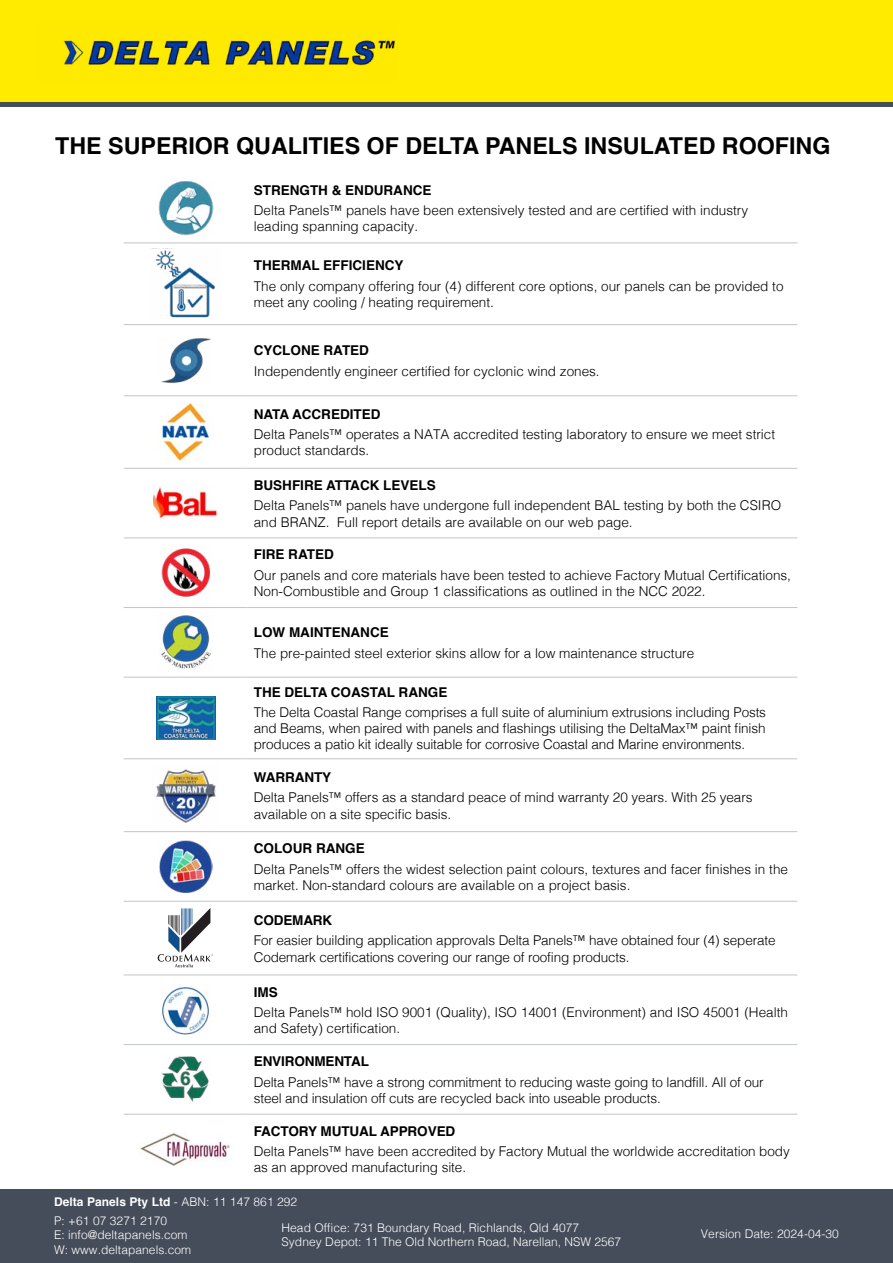
<style>
.page{position:relative;width:893px;height:1263px;background:#fff}
.page>*{position:absolute;margin:0;border:0;box-sizing:border-box;transform-origin:0 0}
.t1{font:700 23.25px "Helvetica";color:#000}
.t2{font:300 13.5px/16.2px "Helvetica";color:#000}
.t3{font:700 13.5px "Helvetica";color:#000}
.t4{font:300 12px/14.4px "Helvetica";letter-spacing:.005em;color:#fff}
.s1{font-weight:700}
</style>
<div class="page">
<div style="left:0;top:0;width:893px;height:104px;background:#feeb00"></div>
<div style="left:0;top:102px;width:893px;height:5px;background:#464d5b"></div>
<img style="left:64px;top:40px;width:331px;height:27px">
<div style="left:0;top:1188px;width:893px;height:75px;background:#464d5a"></div>
<hr style="left:124px;top:242px;width:124px;height:1px;background:#c1c6c7">
<hr style="left:248px;top:242px;width:549px;height:1px;background:#c1c6c7">
<hr style="left:124px;top:324px;width:124px;height:1px;background:#c1c6c7">
<hr style="left:248px;top:324px;width:549px;height:1px;background:#c1c6c7">
<hr style="left:124px;top:395px;width:124px;height:1px;background:#c1c6c7">
<hr style="left:248px;top:395px;width:549px;height:1px;background:#c1c6c7">
<hr style="left:124px;top:468px;width:124px;height:1px;background:#c1c6c7">
<hr style="left:248px;top:468px;width:549px;height:1px;background:#c1c6c7">
<hr style="left:124px;top:537px;width:124px;height:1px;background:#c1c6c7">
<hr style="left:248px;top:537px;width:549px;height:1px;background:#c1c6c7">
<hr style="left:124px;top:607px;width:124px;height:1px;background:#c1c6c7">
<hr style="left:248px;top:607px;width:549px;height:1px;background:#c1c6c7">
<hr style="left:124px;top:677px;width:124px;height:1px;background:#c1c6c7">
<hr style="left:248px;top:677px;width:549px;height:1px;background:#c1c6c7">
<hr style="left:124px;top:758px;width:124px;height:1px;background:#c1c6c7">
<hr style="left:248px;top:758px;width:549px;height:1px;background:#c1c6c7">
<hr style="left:124px;top:831px;width:124px;height:1px;background:#c1c6c7">
<hr style="left:248px;top:831px;width:549px;height:1px;background:#c1c6c7">
<hr style="left:124px;top:901px;width:124px;height:1px;background:#c1c6c7">
<hr style="left:248px;top:901px;width:549px;height:1px;background:#c1c6c7">
<hr style="left:124px;top:974px;width:124px;height:1px;background:#c1c6c7">
<hr style="left:248px;top:974px;width:549px;height:1px;background:#c1c6c7">
<hr style="left:124px;top:1044px;width:124px;height:1px;background:#c1c6c7">
<hr style="left:248px;top:1044px;width:549px;height:1px;background:#c1c6c7">
<hr style="left:124px;top:1114px;width:124px;height:1px;background:#c1c6c7">
<hr style="left:248px;top:1114px;width:549px;height:1px;background:#c1c6c7">
<img style="left:158px;top:181px;width:55px;height:54px">
<img style="left:155px;top:250px;width:60px;height:68px">
<img style="left:161px;top:338px;width:50px;height:45px">
<img style="left:161px;top:402px;width:53px;height:60px">
<img style="left:153px;top:487px;width:65px;height:33px">
<img style="left:161px;top:548px;width:49px;height:49px">
<img style="left:160px;top:615px;width:51px;height:54px">
<img style="left:156px;top:696px;width:59px;height:44px">
<img style="left:156px;top:769px;width:60px;height:54px">
<img style="left:159px;top:840px;width:53px;height:52px">
<svg style="left:157px;top:908px;width:56px;height:60px"></svg>
<img style="left:162px;top:987px;width:47px;height:48px">
<img style="left:161px;top:1056px;width:48px;height:46px">
<img style="left:140px;top:1133px;width:90px;height:32px">
<h1 class="t1" style="left:55px;top:131px;width:777px">THE SUPERIOR QUALITIES OF DELTA PANELS INSULATED ROOFING</h1>
<p class="t3" style="left:254px;top:182px;width:179px">STRENGTH &amp; ENDURANCE</p>
<p class="t2" style="left:254px;top:201px;width:496px">Delta Panels™ panels have been extensively tested and are certified with industry leading spanning capacity.</p>
<p class="t3" style="left:254px;top:257px;width:151px">THERMAL EFFICIENCY</p>
<p class="t2" style="left:254px;top:277px;width:531px">The only company offering four (4) different core options, our panels can be provided to meet any cooling / heating requirement.</p>
<p class="t3" style="left:254px;top:342px;width:117px">CYCLONE RATED</p>
<p class="t2" style="left:254px;top:362px;width:347px">Independently engineer certified for cyclonic wind zones.</p>
<p class="t3" style="left:254px;top:406px;width:128px">NATA ACCREDITED</p>
<p class="t2" style="left:254px;top:425px;width:523px">Delta Panels™ operates a NATA accredited testing laboratory to ensure we meet strict product standards.</p>
<p class="t3" style="left:254px;top:477px;width:184px">BUSHFIRE ATTACK LEVELS</p>
<p class="t2" style="left:254px;top:496px;width:529px">Delta Panels™ panels have undergone full independent BAL testing by both the CSIRO and BRANZ. Full report details are available on our web page.</p>
<p class="t3" style="left:254px;top:546px;width:82px">FIRE RATED</p>
<p class="t2" style="left:254px;top:566px;width:539px">Our panels and core materials have been tested to achieve Factory Mutual Certifications,<br>Non-Combustible and Group 1 classifications as outlined in the NCC 2022.</p>
<p class="t3" style="left:254px;top:624px;width:136px">LOW MAINTENANCE</p>
<p class="t2" style="left:254px;top:644px;width:442px">The pre-painted steel exterior skins allow for a low maintenance structure</p>
<p class="t3" style="left:254px;top:684px;width:195px">THE DELTA COASTAL RANGE</p>
<p class="t2" style="left:254px;top:703px;width:514px;text-align:justify">The Delta Coastal Range comprises a full suite of aluminium extrusions including Posts and Beams, when paired with panels and flashings utilising the DeltaMax™ paint finish produces a patio kit ideally suitable for corrosive Coastal and Marine environments.</p>
<p class="t3" style="left:254px;top:769px;width:79px">WARRANTY</p>
<p class="t2" style="left:254px;top:788px;width:500px">Delta Panels™ offers as a standard peace of mind warranty 20 years. With 25 years available on a site specific basis.</p>
<p class="t3" style="left:254px;top:840px;width:112px">COLOUR RANGE</p>
<p class="t2" style="left:254px;top:860px;width:536px">Delta Panels™ offers the widest selection paint colours, textures and facer finishes in the market. Non-standard colours are available on a project basis.</p>
<p class="t3" style="left:254px;top:912px;width:80px">CODEMARK</p>
<p class="t2" style="left:254px;top:931px;width:523px">For easier building application approvals Delta Panels™ have obtained four (4) seperate<br>Codemark certifications covering our range of roofing products.</p>
<p class="t3" style="left:254px;top:983px;width:26px">IMS</p>
<p class="t2" style="left:254px;top:1003px;width:536px">Delta Panels™ hold ISO 9001 (Quality), ISO 14001 (Environment) and ISO 45001 (Health and Safety) certification.</p>
<p class="t3" style="left:254px;top:1053px;width:117px">ENVIRONMENTAL</p>
<p class="t2" style="left:254px;top:1073px;width:511px">Delta Panels™ have a strong commitment to reducing waste going to landfill. All of our steel and insulation off cuts are recycled back into useable products.</p>
<p class="t3" style="left:254px;top:1123px;width:203px">FACTORY MUTUAL APPROVED</p>
<p class="t2" style="left:254px;top:1142px;width:537px">Delta Panels™ have been accredited by Factory Mutual the worldwide accreditation body as an approved manufacturing site.</p>
<p class="t4" style="left:54px;top:1192px;width:245px;line-height:18.6px"><span class="s1">Delta Panels Pty Ltd</span> - ABN: 11 147 861 292<br>P: +61 07 3271 2170</p>
<p class="t4" style="left:54px;top:1227px;width:139px">E: info@deltapanels.com<br>W: www.deltapanels.com</p>
<p class="t4" style="left:281px;top:1219px;width:341px">Head Office: 731 Boundary Road, Richlands, Qld 4077<br>Sydney Depot: 11 The Old Northern Road, Narellan, NSW 2567</p>
<p class="t4" style="left:701px;top:1225px;width:140px">Version Date: 2024-04-30</p>
</div>
